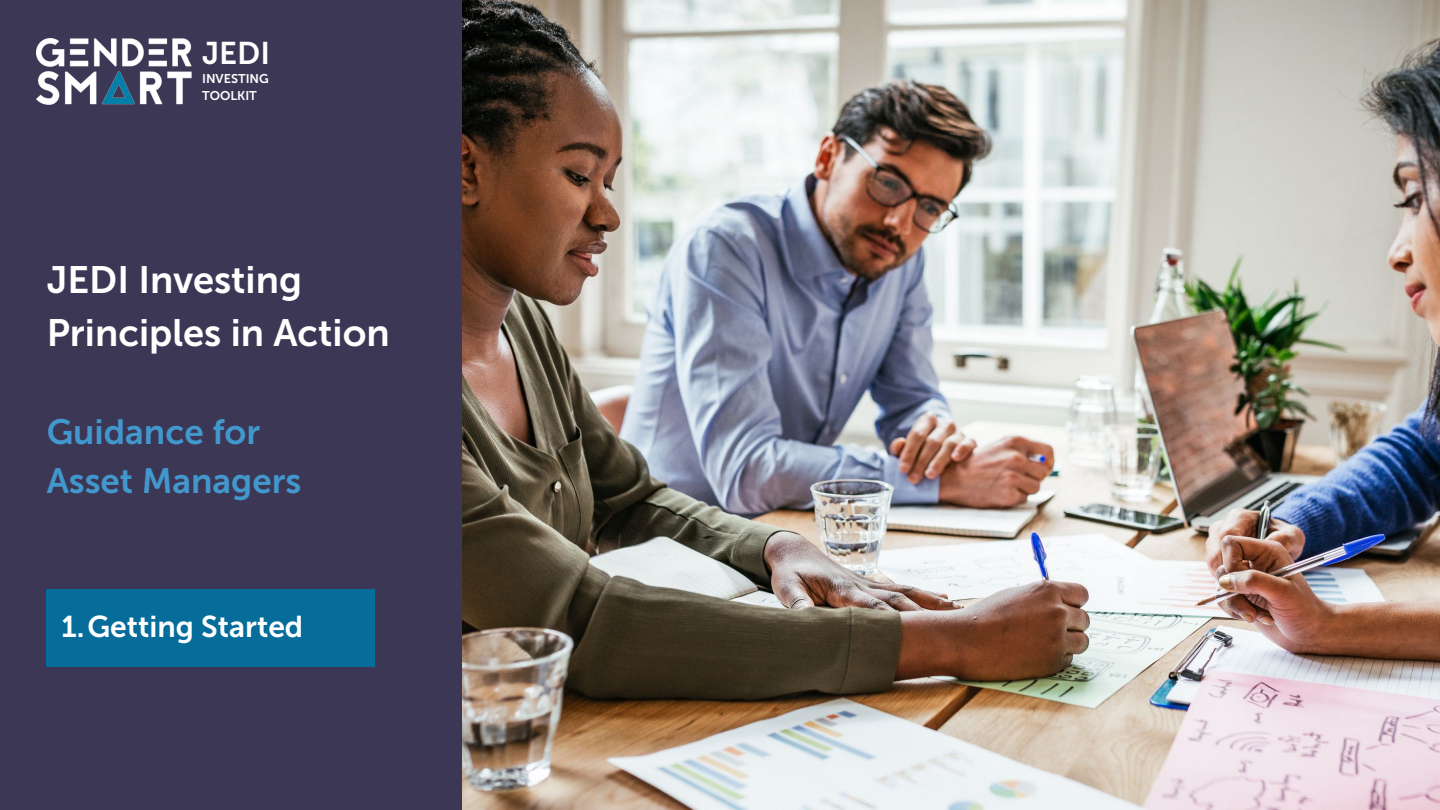
<style>
.page{position:relative;width:1440px;height:810px;background:#fff}
.page>*{position:absolute;margin:0;border:0;box-sizing:border-box;transform-origin:0 0}
.t1{font:38px/52.5px "Museo Sans 700";color:#fff}
.t2{font:35px/48.8px "Museo Sans 700";color:#4297cd}
.t3{font:31.3px "Museo Sans 700";color:#fff}
.t4{font:30px "Museo Sans 700";color:#fff}
.t5{font:12.6px/17.2px "Museo Sans 700";color:#fff}
</style>
<div class="page">
<div style="left:0;top:0;width:463px;height:810px;background:#3c3755"></div>
<img style="left:37px;top:39px;width:155px;height:66px">
<div style="left:47px;top:589px;width:328px;height:78px;background:#066d9b"></div>
<img style="left:463px;top:0;width:977px;height:810px">
<p class="t3" style="left:202px;top:35px;width:69px">JEDI</p>
<p class="t5" style="left:202px;top:70px;width:68px">INVESTING<br>TOOLKIT</p>
<p class="t1" style="left:47px;top:254px;width:345px">JEDI Investing<br>Principles in Action</p>
<p class="t2" style="left:47px;top:408px;width:256px">Guidance for<br>Asset Managers</p>
<p class="t4" style="left:61px;top:609px;width:243px">1.Getting Started</p>
</div>
